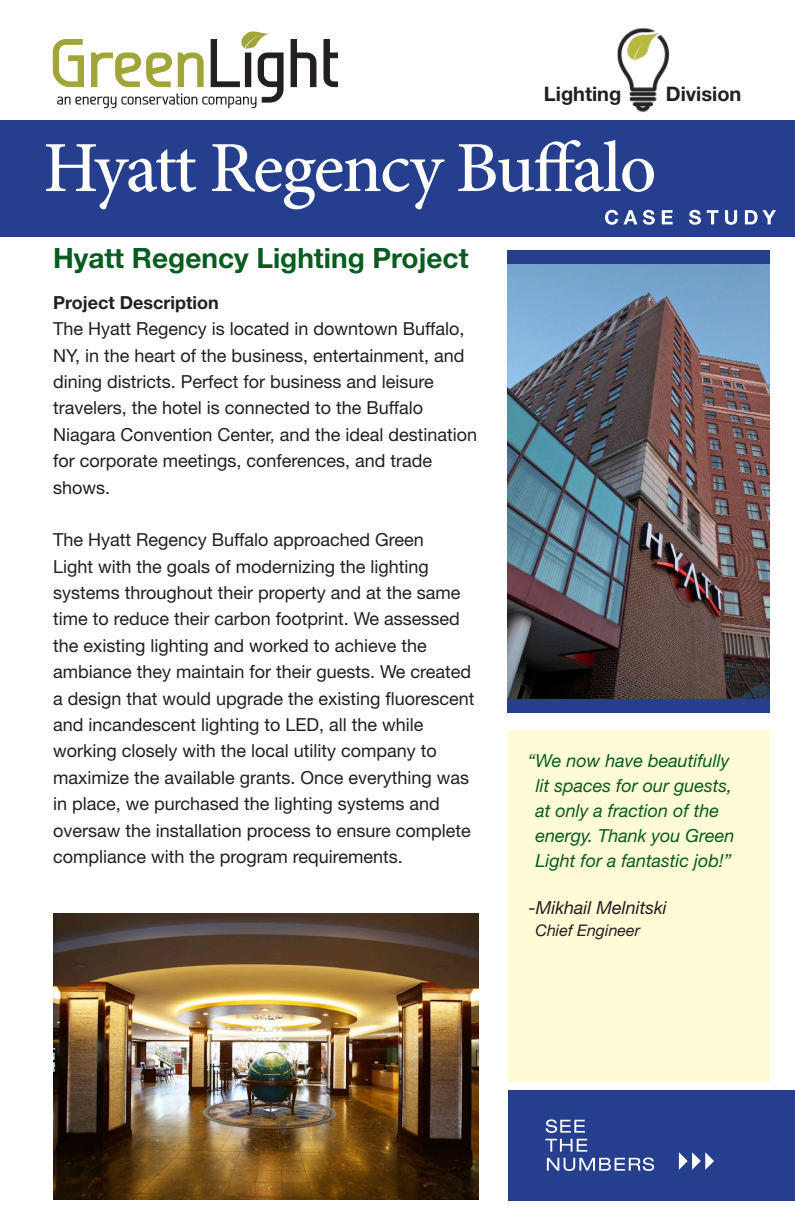
<style>
.page{position:relative;width:795px;height:1227px;background:#fff}
.page>*{position:absolute;margin:0;border:0;box-sizing:border-box;transform-origin:0 0}
.t1{font:500 72px "Minion Pro";letter-spacing:-.025em;color:#fff}
.t2{font:700 28px "Helvetica Neue LT Std";color:#085c1f}
.t3{font:700 20px "Helvetica Neue LT Std";color:#231f20}
.t4{font:18px/26.4px "Helvetica Neue LT Std";color:#231f20}
.t5{font:italic 18px/25px "Helvetica Neue LT Std";color:#085c1f;text-align:center}
.t6{font:700 18px "Helvetica Neue LT Std";color:#231f20}
.t7{font:italic 18px "Helvetica Neue LT Std";color:#231f20}
.t8{font:italic 16px "Helvetica Neue LT Std";color:#231f20}
</style>
<div class="page">
<div style="left:508px;top:1090px;width:287px;height:110px;background:#253f8e"></div>
<svg style="left:679px;top:1152px;width:35px;height:17px"></svg>
<svg style="left:546px;top:1119px;width:39px;height:13px"></svg>
<svg style="left:545px;top:1138px;width:42px;height:13px"></svg>
<svg style="left:547px;top:1157px;width:107px;height:13px"></svg>
<svg style="left:291px;top:39px;width:25px;height:48px"></svg>
<svg style="left:323px;top:39px;width:15px;height:48px"></svg>
<svg style="left:53px;top:31px;width:230px;height:77px"></svg>
<div style="left:0;top:120px;width:795px;height:116px;background:#253f8e"></div>
<svg style="left:605px;top:210px;width:32px;height:15px"></svg>
<svg style="left:643px;top:210px;width:12px;height:15px"></svg>
<svg style="left:662px;top:210px;width:10px;height:14px"></svg>
<svg style="left:689px;top:210px;width:12px;height:15px"></svg>
<svg style="left:707px;top:210px;width:11px;height:14px"></svg>
<svg style="left:725px;top:210px;width:12px;height:15px"></svg>
<svg style="left:745px;top:210px;width:31px;height:14px"></svg>
<div style="left:507px;top:250px;width:263px;height:462px;background:#253f8e"></div>
<img style="left:507px;top:264px;width:263px;height:434px">
<div style="left:507px;top:730px;width:262px;height:351px;background:#fffbd6"></div>
<img style="left:54px;top:913px;width:424px;height:286px">
<img style="left:617px;top:27px;width:53px;height:86px">
<p class="t3" style="left:544px;top:81px;width:79px">Lighting</p>
<p class="t3" style="left:666px;top:81px;width:77px">Division</p>
<p class="t1" style="left:43px;top:119px;width:615px">Hyatt Regency Buffalo</p>
<p class="t2" style="left:53px;top:241px;width:417px">Hyatt Regency Lighting Project</p>
<p class="t6" style="left:53px;top:291px;width:167px">Project Description</p>
<p class="t4" style="left:53px;top:315px;width:426px">The Hyatt Regency is located in downtown Buffalo, NY, in the heart of the business, entertainment, and dining districts. Perfect for business and leisure travelers, the hotel is connected to the Buffalo Niagara Convention Center, and the ideal destination for corporate meetings, conferences, and trade shows.</p>
<p class="t4" style="left:53px;top:526px;width:423px">The Hyatt Regency Buffalo approached Green<br>Light with the goals of modernizing the lighting systems throughout their property and at the same time to reduce their carbon footprint. We assessed the existing lighting and worked to achieve the ambiance they maintain for their guests. We created a design that would upgrade the existing fluorescent and incandescent lighting to LED, all the while working closely with the local utility company to maximize the available grants. Once everything was in place, we purchased the lighting systems and oversaw the installation process to ensure complete compliance with the program requirements.</p>
<p class="t5" style="left:528px;top:748px;width:208px">“We now have beautifully lit spaces for our guests, at only a fraction of the energy. Thank you Green<br>Light for a fantastic job!”</p>
<p class="t7" style="left:529px;top:896px;width:139px">-Mikhail Melnitski</p>
<p class="t8" style="left:535px;top:920px;width:106px">Chief Engineer</p>
</div>
